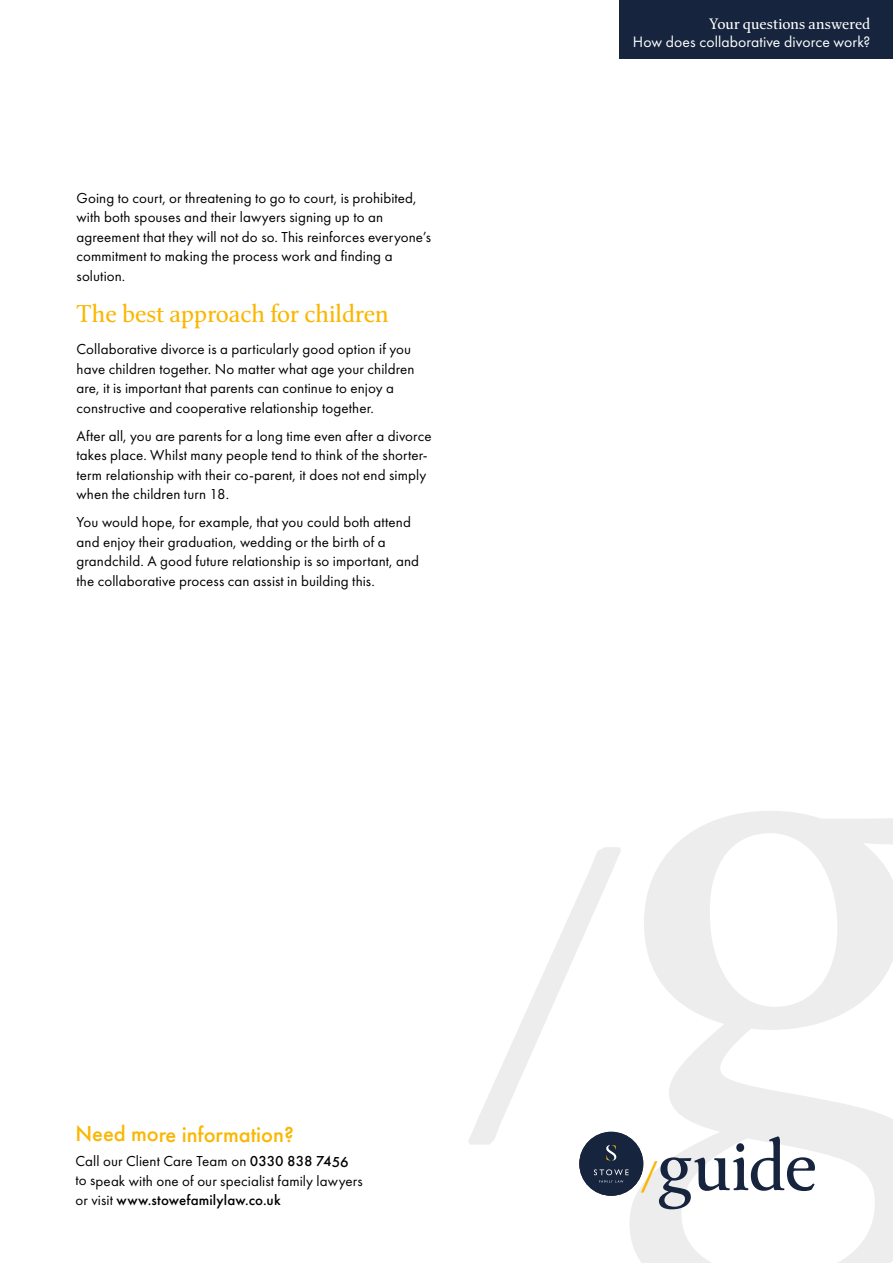
<style>
.page{position:relative;width:893px;height:1263px;background:#fff}
.page>*{position:absolute;margin:0;border:0;box-sizing:border-box;transform-origin:0 0}
.t1{font:69.6px "Classica Pro";letter-spacing:-.01em;color:#16243d}
.t2{font:24px "Classica Pro";color:#fab600}
.t3{font:500 22.5px "Futura PT";letter-spacing:-.005em;color:#fab600}
.t4{font:15.75px "Futura PT";letter-spacing:.005em;color:#fff}
.t5{font:15px/19.5px "Futura PT";letter-spacing:.005em;color:#000}
.t6{font:15px "Classica Pro";letter-spacing:.005em;color:#fff}
.s1{font-weight:500}
.s2{font-weight:600;font-size:39px;color:#fab600}
</style>
<div class="page">
<div style="left:619px;top:0;width:274px;height:58px;background:#16243d"></div>
<svg style="left:468px;top:811px;width:425px;height:452px"></svg>
<div style="left:579px;top:1132px;width:64px;height:64px;background:#17243d;border-radius:50%"></div>
<svg style="left:606px;top:1145px;width:11px;height:15px"></svg>
<svg style="left:594px;top:1169px;width:35px;height:13px"></svg>
<p class="t5" style="left:77px;top:188px;width:356px">Going to court, or threatening to go to court, is prohibited, with both spouses and their lawyers signing up to an agreement that they will not do so. This reinforces everyone’s commitment to making the process work and finding a solution.</p>
<h2 class="t2" style="left:77px;top:298px;width:314px">The best approach for children</h2>
<p class="t5" style="left:77px;top:339px;width:340px">Collaborative divorce is a particularly good option if you have children together. No matter what age your children are, it is important that parents can continue to enjoy a constructive and cooperative relationship together.</p>
<p class="t5" style="left:77px;top:426px;width:357px">After all, you are parents for a long time even after a divorce takes place. Whilst many people tend to think of the shorter&shy;term relationship with their co-parent, it does not end simply when the children turn 18.</p>
<p class="t5" style="left:77px;top:512px;width:344px">You would hope, for example, that you could both attend and enjoy their graduation, wedding or the birth of a grandchild. A good future relationship is so important, and the collaborative process can assist in building this.</p>
<p class="t6" style="left:709px;top:13px;width:163px">Your questions answered</p>
<p class="t4" style="left:633px;top:33px;width:239px">How does collaborative divorce work?</p>
<h3 class="t3" style="left:76px;top:1120px;width:220px">Need more information?</h3>
<p class="t5" style="left:75px;top:1151px;width:289px">Call our Client Care Team on <span class="s1">0330 838 7456 </span>to speak with one of our specialist family lawyers or visit <span class="s1">www.stowefamilylaw.co.uk</span></p>
<h1 class="t1" style="left:639px;top:1119px;width:180px"><span class="s2">/</span>guide</h1>
</div>
